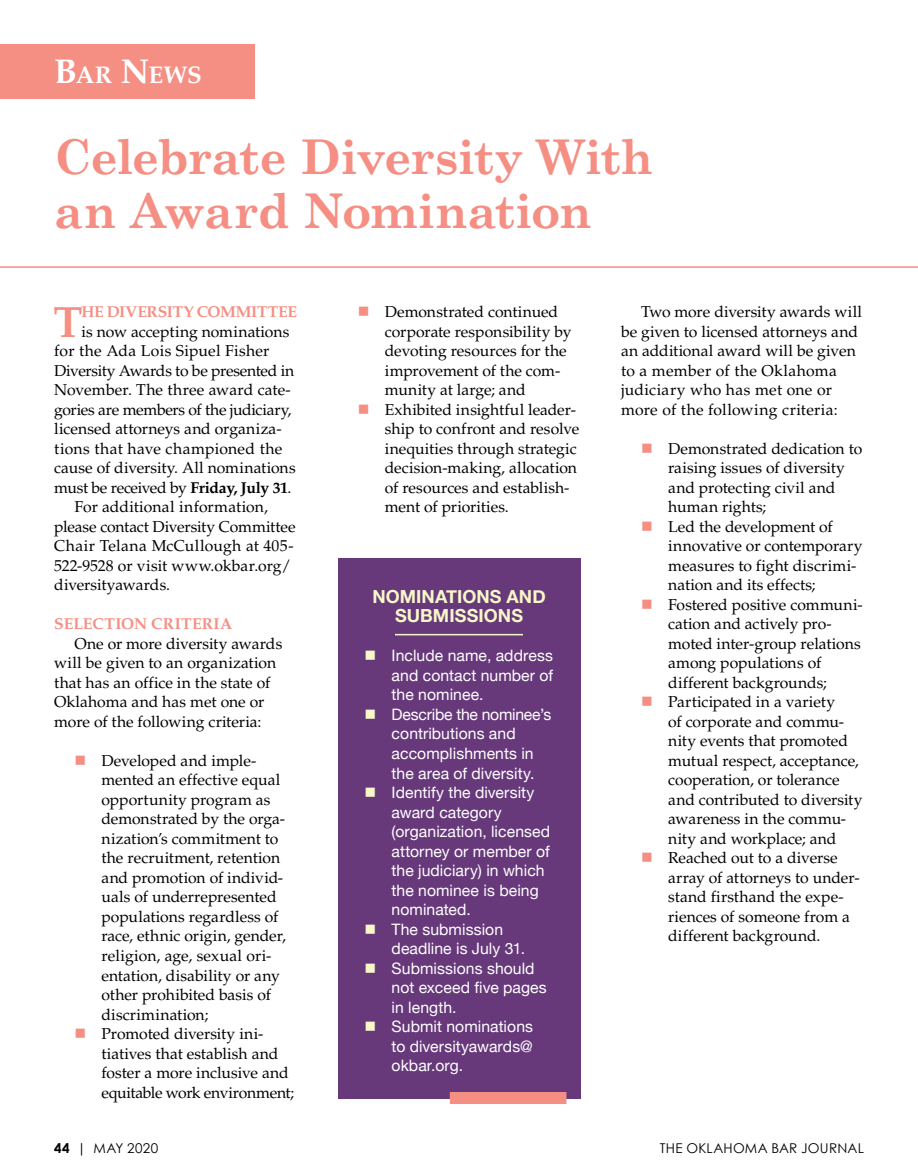
<style>
.page{position:relative;width:918px;height:1175px;background:#fff}
.page>*{position:absolute;margin:0;border:0;box-sizing:border-box;transform-origin:0 0}
.t1{font:700 48px/54px "Century Schoolbook";letter-spacing:-.025em;color:#f58e83}
.t2{font:700 43.8px "Palatino LT Std";color:#f58e83}
.t3{font:700 24.15px "Palatino LT Std";color:#fff}
.t4{font:700 18px/19.5px "Helvetica Neue";letter-spacing:.005em;color:#f8f7c8;text-align:center}
.t5{font:15.75px/19.5px "Palatino LT Std";letter-spacing:.01em;color:#000}
.t6{font:15.75px/19.5px "Helvetica Neue";letter-spacing:.005em;color:#fff}
.t7{font:15.75px "Palatino LT Std";letter-spacing:-.01em;color:#000}
.t8{font:700 15.75px "Palatino LT Std";letter-spacing:-.005em;color:#f58e83}
.t9{font:700 15.75px "Palatino LT Std";letter-spacing:.02em;color:#f58e83}
.t10{font:13.5px "Century Gothic";letter-spacing:.02em;color:#000}
.s1{font-size:34.5px}
.s2{font-weight:700}
</style>
<div class="page">
<div style="left:0;top:44px;width:254px;height:54px;background:#f58e83"></div>
<hr style="left:0;top:266px;width:918px;height:2px;background:#f58e83">
<div style="left:338px;top:558px;width:243px;height:540px;background:#67397b"></div>
<div style="left:450px;top:1092px;width:116px;height:12px;background:#f58e83"></div>
<hr style="left:395px;top:634px;width:128px;height:1px;background:#f8f7c8">
<h3 class="t3" style="left:54px;top:60px;width:149px"><span class="s1">B</span>AR <span class="s1">N</span>EWS</h3>
<h1 class="t1" style="left:54px;top:129px;width:601px">Celebrate Diversity With an Award Nomination</h1>
<h2 class="t2" style="left:54px;top:296px;width:31px">T</h2>
<p class="t8" style="left:81px;top:303px;width:217px">HE DIVERSITY COMMITTEE</p>
<p class="t5" style="left:81px;top:322px;width:210px">is now accepting nominations</p>
<p class="t5" style="left:54px;top:341px;width:217px">for the Ada Lois Sipuel Fisher</p>
<p class="t7" style="left:54px;top:361px;width:242px">Diversity Awards to be presented in</p>
<p class="t5" style="left:54px;top:380px;width:238px">November. The three award cate-</p>
<p class="t5" style="left:54px;top:400px;width:239px">gories are members of the judiciary,</p>
<p class="t5" style="left:54px;top:419px;width:229px">licensed attorneys and organiza-</p>
<p class="t5" style="left:54px;top:439px;width:230px">tions that have championed the</p>
<p class="t5" style="left:54px;top:458px;width:243px">cause of diversity. All nominations</p>
<p class="t5" style="left:54px;top:478px;width:239px">must be received by <span class="s2">Friday, July 31</span>.</p>
<p class="t5" style="left:75px;top:497px;width:195px">For additional information,</p>
<p class="t5" style="left:54px;top:517px;width:243px">please contact Diversity Committee</p>
<p class="t5" style="left:54px;top:536px;width:241px">Chair Telana McCullough at 405-</p>
<p class="t5" style="left:54px;top:556px;width:238px">522-9528 or visit www.okbar.org/</p>
<p class="t5" style="left:54px;top:575px;width:117px">diversityawards.</p>
<p class="t9" style="left:54px;top:615px;width:180px">SELECTION CRITERIA</p>
<p class="t5" style="left:54px;top:634px;width:230px;text-indent:20px">One or more diversity awards will be given to an organization that has an office in the state of<br>Oklahoma and has met one or more of the following criteria:</p>
<p class="t5" style="left:101px;top:751px;width:194px">Developed and imple&shy;mented an effective equal opportunity program as demonstrated by the orga&shy;nization’s commitment to the recruitment, retention and promotion of individ&shy;uals of underrepresented populations regardless of race, ethnic origin, gender, religion, age, sexual ori&shy;entation, disability or any other prohibited basis of discrimination;<br>Promoted diversity ini&shy;tiatives that establish and foster a more inclusive and equitable work environment;</p>
<p class="t5" style="left:385px;top:302px;width:196px">Demonstrated continued corporate responsibility by devoting resources for the improvement of the com&shy;munity at large; and<br>Exhibited insightful leader&shy;ship to confront and resolve inequities through strategic decision-making, allocation of resources and establish&shy;ment of priorities.</p>
<p class="t5" style="left:621px;top:302px;width:243px;text-indent:20px">Two more diversity awards will be given to licensed attorneys and an additional award will be given to a member of the Oklahoma judiciary who has met one or more of the following criteria:</p>
<p class="t5" style="left:668px;top:439px;width:196px">Demonstrated dedication to raising issues of diversity and protecting civil and human rights;<br>Led the development of innovative or contemporary measures to fight discrimi&shy;nation and its effects;<br>Fostered positive communi&shy;cation and actively pro&shy;moted inter-group relations among populations of different backgrounds;<br>Participated in a variety<br>of corporate and commu&shy;nity events that promoted mutual respect, acceptance, cooperation, or tolerance and contributed to diversity awareness in the commu&shy;nity and workplace; and<br>Reached out to a diverse array of attorneys to under&shy;stand firsthand the expe&shy;riences of someone from a different background.</p>
<p class="t4" style="left:372px;top:587px;width:175px">NOMINATIONS AND<br>SUBMISSIONS</p>
<p class="t6" style="left:392px;top:647px;width:163px">Include name, address and contact number of the nominee.<br>Describe the nominee’s contributions and accomplishments in the area of diversity.<br>Identify the diversity award category (organization, licensed attorney or member of the judiciary) in which the nominee is being nominated.<br>The submission deadline is July 31.<br>Submissions should not exceed five pages in length.<br>Submit nominations<br>to diversityawards@ okbar.org.</p>
<p class="t10" style="left:54px;top:1139px;width:106px"><span class="s2">44</span> | MAY 2020</p>
<p class="t10" style="left:660px;top:1139px;width:206px">THE OKLAHOMA BAR JOURNAL</p>
</div>
